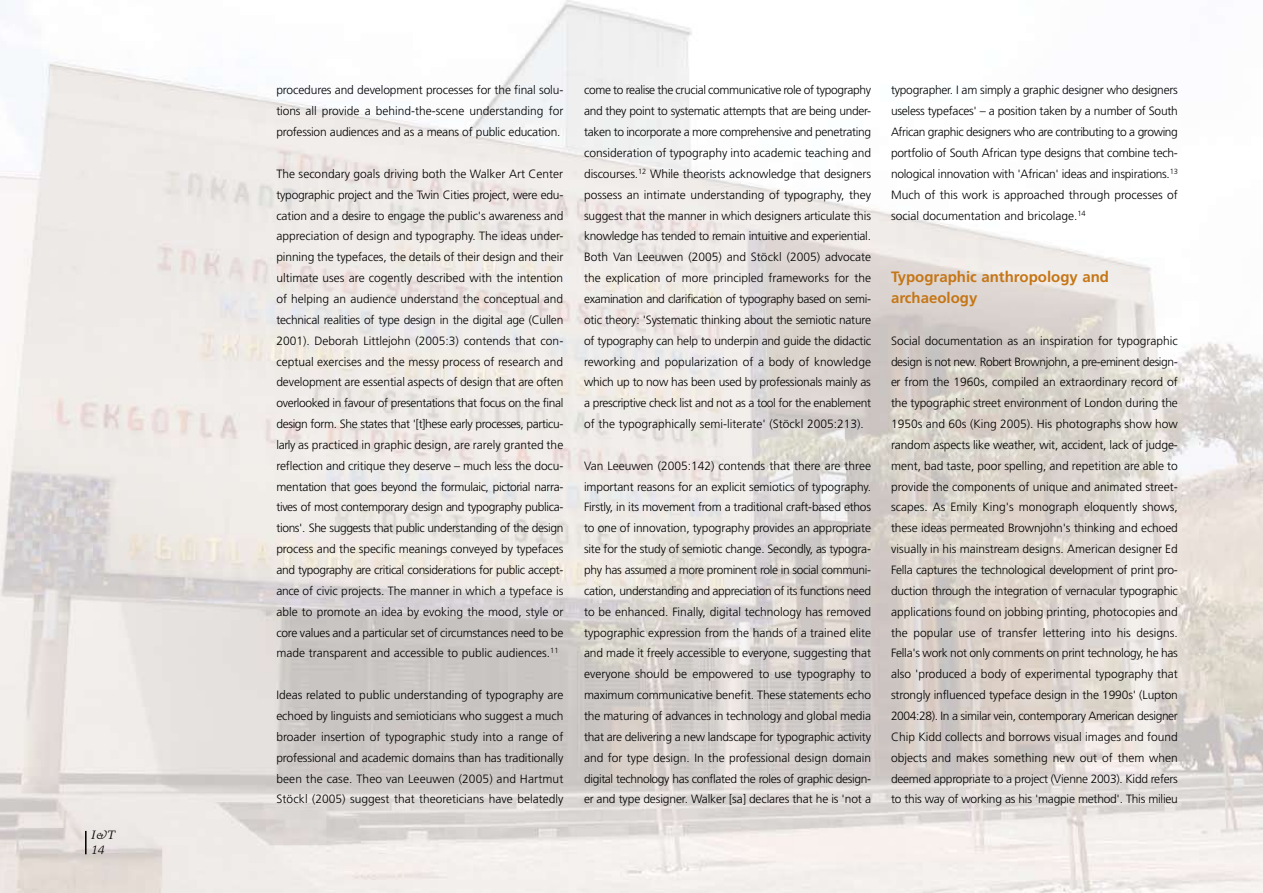
<style>
.page{position:relative;width:1263px;height:893px;background:#fff}
.page>*{position:absolute;margin:0;border:0;box-sizing:border-box;transform-origin:0 0}
.t1{font:700 15px/20.9px "Frutiger";color:#c57616}
.t2{font:300 12px/20.9px "Frutiger";color:#000;text-align:justify}
.t3{font:italic 12px/15px "Trump Mediaeval";color:#000}
</style>
<div class="page">
<img style="left:0;top:0;width:1263px;height:893px">
<hr style="left:85px;top:831px;width:2px;height:23px;background:#000">
<p class="t3" style="left:91px;top:827px;width:26px">I&amp;T<br>14</p>
<p class="t2" style="left:276px;top:80px;width:288px">procedures and development processes for the final solu&shy;tions all provide a behind-the-scene understanding for profession audiences and as a means of public education.</p>
<p class="t2" style="left:276px;top:163px;width:288px">The secondary goals driving both the Walker Art Center typographic project and the Twin Cities project, were edu&shy;cation and a desire to engage the public's awareness and appreciation of design and typography. The ideas under&shy;pinning the typefaces, the details of their design and their ultimate uses are cogently described with the intention of helping an audience understand the conceptual and technical realities of type design in the digital age (Cullen 2001). Deborah Littlejohn (2005:3) contends that con&shy;ceptual exercises and the messy process of research and development are essential aspects of design that are often overlooked in favour of presentations that focus on the final design form. She states that '[t]hese early processes, particu&shy;larly as practiced in graphic design, are rarely granted the reflection and critique they deserve – much less the docu&shy;mentation that goes beyond the formulaic, pictorial narra&shy;tives of most contemporary design and typography publica&shy;tions'. She suggests that public understanding of the design process and the specific meanings conveyed by typefaces and typography are critical considerations for public accept&shy;ance of civic projects. The manner in which a typeface is able to promote an idea by evoking the mood, style or core values and a particular set of circumstances need to be made transparent and accessible to public audiences.<sup>11</sup></p>
<p class="t2" style="left:276px;top:685px;width:288px">Ideas related to public understanding of typography are echoed by linguists and semioticians who suggest a much broader insertion of typographic study into a range of professional and academic domains than has traditionally been the case. Theo van Leeuwen (2005) and Hartmut Stöckl (2005) suggest that theoreticians have belatedly</p>
<p class="t2" style="left:584px;top:80px;width:288px">come to realise the crucial communicative role of typography and they point to systematic attempts that are being under&shy;taken to incorporate a more comprehensive and penetrating consideration of typography into academic teaching and discourses.<sup>12</sup> While theorists acknowledge that designers possess an intimate understanding of typography, they suggest that the manner in which designers articulate this knowledge has tended to remain intuitive and experiential.<br>Both Van Leeuwen (2005) and Stöckl (2005) advocate the explication of more principled frameworks for the examination and clarification of typography based on semi&shy;otic theory: 'Systematic thinking about the semiotic nature of typography can help to underpin and guide the didactic reworking and popularization of a body of knowledge which up to now has been used by professionals mainly as a prescriptive check list and not as a tool for the enablement of the typographically semi-literate' (Stöckl 2005:213).</p>
<p class="t2" style="left:584px;top:455px;width:288px">Van Leeuwen (2005:142) contends that there are three important reasons for an explicit semiotics of typography.<br>Firstly, in its movement from a traditional craft-based ethos to one of innovation, typography provides an appropriate site for the study of semiotic change. Secondly, as typogra&shy;phy has assumed a more prominent role in social communi&shy;cation, understanding and appreciation of its functions need to be enhanced. Finally, digital technology has removed typographic expression from the hands of a trained elite and made it freely accessible to everyone, suggesting that everyone should be empowered to use typography to maximum communicative benefit. These statements echo the maturing of advances in technology and global media that are delivering a new landscape for typographic activity and for type design. In the professional design domain digital technology has conflated the roles of graphic design&shy;er and type designer. Walker [sa] declares that he is 'not a</p>
<p class="t2" style="left:891px;top:80px;width:288px">typographer. I am simply a graphic designer who designers useless typefaces' – a position taken by a number of South African graphic designers who are contributing to a growing portfolio of South African type designs that combine tech&shy;nological innovation with 'African' ideas and inspirations.<sup>13<br></sup>Much of this work is approached through processes of social documentation and bricolage.<sup>14</sup></p>
<p class="t1" style="left:891px;top:266px;width:220px">Typographic anthropology and archaeology</p>
<p class="t2" style="left:891px;top:330px;width:288px">Social documentation as an inspiration for typographic design is not new. Robert Brownjohn, a pre-eminent design&shy;er from the 1960s, compiled an extraordinary record of the typographic street environment of London during the 1950s and 60s (King 2005). His photographs show how random aspects like weather, wit, accident, lack of judge&shy;ment, bad taste, poor spelling, and repetition are able to provide the components of unique and animated street&shy;scapes. As Emily King's monograph eloquently shows, these ideas permeated Brownjohn's thinking and echoed visually in his mainstream designs. American designer Ed Fella captures the technological development of print pro&shy;duction through the integration of vernacular typographic applications found on jobbing printing, photocopies and the popular use of transfer lettering into his designs.<br>Fella's work not only comments on print technology, he has also 'produced a body of experimental typography that strongly influenced typeface design in the 1990s' (Lupton 2004:28). In a similar vein, contemporary American designer Chip Kidd collects and borrows visual images and found objects and makes something new out of them when deemed appropriate to a project (Vienne 2003). Kidd refers to this way of working as his 'magpie method'. This milieu</p>
</div>
